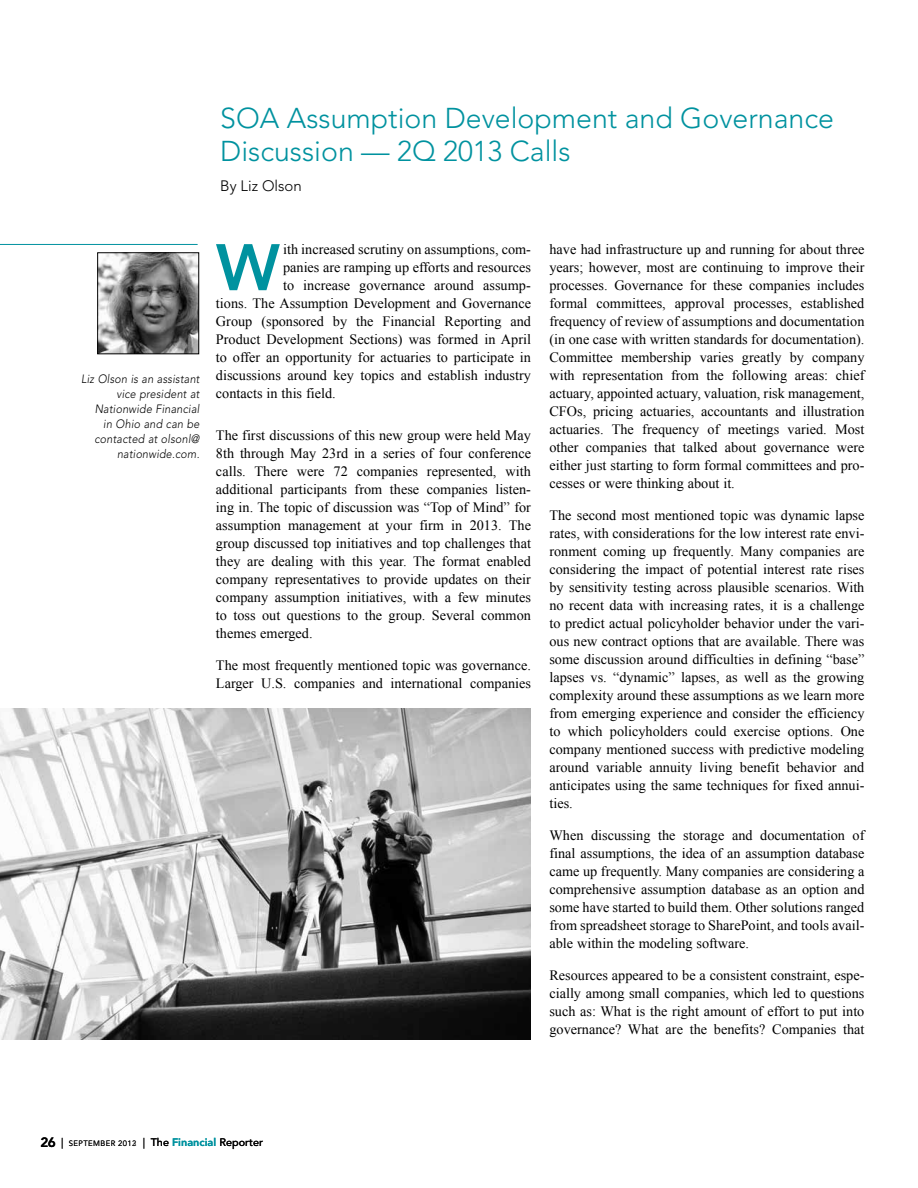
<style>
.page{position:relative;width:918px;height:1188px;background:#fff}
.page>*{position:absolute;margin:0;border:0;box-sizing:border-box;transform-origin:0 0}
.t1{font:800 65.1px "Avenir LT Std";color:#00929f}
.t2{font:300 28.5px/33px "Avenir LT Std";color:#00929f}
.t3{font:300 15px "Avenir LT Std";color:#000}
.t4{font:14.25px/18px "Times New Roman";color:#000;text-align:justify}
.t5{font:800 13.5px "Avenir LT Std";color:#000}
.t6{font:italic 300 12px/15px "Avenir LT Std";letter-spacing:.02em;color:#000;text-align:right;scale:.9 1}
.t7{font:7.8px "Avenir LT Std";letter-spacing:.05em;color:#000}
.s1{font-size:10.8px}
.s2{font-weight:500;font-size:10.8px}
.s3{font-weight:800;font-size:10.8px;color:#00929f}
.s4{font-weight:400;font-size:10.8px}
</style>
<div class="page">
<hr style="left:0;top:244px;width:198px;height:1px;background:#00929f">
<img style="left:99px;top:255px;width:98px;height:97px">
<div style="left:97px;top:253px;width:102px;height:101px;border:1px solid #000"></div>
<img style="left:0;top:708px;width:531px;height:332px">
<h2 class="t2" style="left:220px;top:101px;width:615px">SOA Assumption Development and Governance<br>Discussion — 2Q 2013 Calls</h2>
<p class="t3" style="left:220px;top:177px;width:83px">By Liz Olson</p>
<p class="t6" style="left:81px;top:371px;width:133px">Liz Olson is an assistant vice president at<br>Nationwide Financial<br>in Ohio and can be contacted at olsonl@ nationwide.com.</p>
<h1 class="t1" style="left:216px;top:229px;width:65px">W</h1>
<p class="t4" style="left:283px;top:240px;width:249px">ith increased scrutiny on assumptions, com-</p>
<p class="t4" style="left:283px;top:258px;width:249px">panies are ramping up efforts and resources</p>
<p class="t4" style="left:283px;top:276px;width:249px">to increase governance around assump-</p>
<p class="t4" style="left:216px;top:294px;width:317px">tions. The Assumption Development and Governance</p>
<p class="t4" style="left:216px;top:312px;width:317px">Group (sponsored by the Financial Reporting and</p>
<p class="t4" style="left:216px;top:330px;width:317px">Product Development Sections) was formed in April</p>
<p class="t4" style="left:216px;top:348px;width:317px">to offer an opportunity for actuaries to participate in</p>
<p class="t4" style="left:216px;top:366px;width:317px">discussions around key topics and establish industry</p>
<p class="t4" style="left:216px;top:384px;width:121px">contacts in this field.</p>
<p class="t4" style="left:216px;top:426px;width:317px">The first discussions of this new group were held May 8th through May 23rd in a series of four conference calls. There were 72 companies represented, with additional participants from these companies listen&shy;ing in. The topic of discussion was “Top of Mind” for assumption management at your firm in 2013. The group discussed top initiatives and top challenges that they are dealing with this year. The format enabled company representatives to provide updates on their company assumption initiatives, with a few minutes to toss out questions to the group. Several common themes emerged.</p>
<p class="t4" style="left:216px;top:656px;width:317px">The most frequently mentioned topic was governance.<br>Larger U.S. companies and international companies</p>
<p class="t4" style="left:549px;top:240px;width:317px">have had infrastructure up and running for about three years; however, most are continuing to improve their processes. Governance for these companies includes formal committees, approval processes, established frequency of review of assumptions and documentation (in one case with written standards for documentation).<br>Committee membership varies greatly by company with representation from the following areas: chief actuary, appointed actuary, valuation, risk management, CFOs, pricing actuaries, accountants and illustration actuaries. The frequency of meetings varied. Most other companies that talked about governance were either just starting to form formal committees and pro&shy;cesses or were thinking about it.</p>
<p class="t4" style="left:549px;top:506px;width:317px">The second most mentioned topic was dynamic lapse rates, with considerations for the low interest rate envi&shy;ronment coming up frequently. Many companies are considering the impact of potential interest rate rises by sensitivity testing across plausible scenarios. With no recent data with increasing rates, it is a challenge to predict actual policyholder behavior under the vari&shy;ous new contract options that are available. There was some discussion around difficulties in defining “base” lapses vs. “dynamic” lapses, as well as the growing complexity around these assumptions as we learn more from emerging experience and consider the efficiency to which policyholders could exercise options. One company mentioned success with predictive modeling around variable annuity living benefit behavior and anticipates using the same techniques for fixed annui&shy;ties.</p>
<p class="t4" style="left:549px;top:826px;width:317px">When discussing the storage and documentation of final assumptions, the idea of an assumption database came up frequently. Many companies are considering a comprehensive assumption database as an option and some have started to build them. Other solutions ranged from spreadsheet storage to SharePoint, and tools avail&shy;able within the modeling software.</p>
<p class="t4" style="left:549px;top:966px;width:317px">Resources appeared to be a consistent constraint, espe&shy;cially among small companies, which led to questions such as: What is the right amount of effort to put into governance? What are the benefits? Companies that</p>
<p class="t7" style="left:69px;top:1139px;width:196px">SEPTEMBER 2012 <span class="s1">|</span> <span class="s2">The</span> <span class="s3">Financial</span> <span class="s2">Reporter</span></p>
<p class="t5" style="left:40px;top:1135px;width:25px">26 <span class="s4">|</span></p>
<p class="t7" style="left:132px;top:1139px;width:6px">3</p>
</div>
